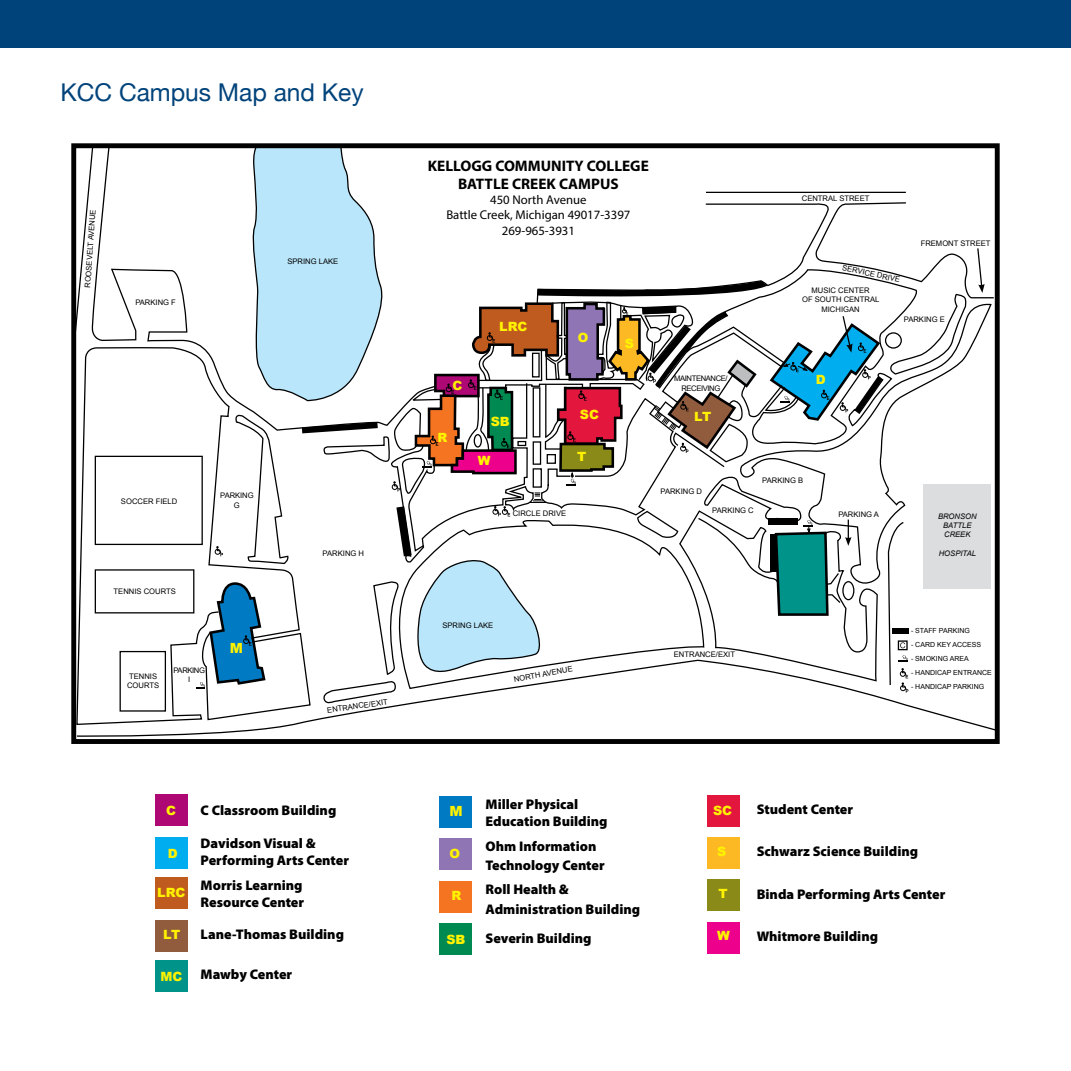
<style>
.page{position:relative;width:1071px;height:1071px;background:#fff}
.page>*{position:absolute;margin:0;border:0;box-sizing:border-box;transform-origin:0 0}
.t1{font:24.5px "Helvetica Neue";color:#00437b}
.t2{font:700 15.22px/18.4px "Myriad Pro";color:#000;text-align:center}
.t3{font:900 14px/17.5px "Myriad Pro";color:#000}
.t4{font:900 14px "Arial";color:#fff200}
.t5{font:12.78px/15.2px "Myriad Pro";color:#000;text-align:center}
.t6{font:900 12.78px "Arial";color:#fff200}
.t7{font:7.7px/9.1px "Arial";color:#000;text-align:center}
.t8{font:7.7px/9.1px "Arial";letter-spacing:-.05em;color:#000;text-align:center}
.t9{font:italic 7.7px/9.1px "Arial";color:#000;text-align:center}
.t10{font:7px "Arial";color:#000}
</style>
<div class="page">
<div style="left:707px;top:795px;width:33px;height:31px;background:#e3173e"></div>
<div style="left:707px;top:837px;width:33px;height:32px;background:#fdb924"></div>
<div style="left:707px;top:880px;width:33px;height:31px;background:#898a17"></div>
<div style="left:707px;top:922px;width:33px;height:31px;background:#ec008c"></div>
<div style="left:156px;top:794px;width:32px;height:32px;background:#ad0874"></div>
<div style="left:156px;top:837px;width:32px;height:31px;background:#00aeef"></div>
<div style="left:156px;top:877px;width:32px;height:32px;background:#bf5b1f"></div>
<div style="left:156px;top:920px;width:32px;height:31px;background:#915b3d"></div>
<div style="left:156px;top:960px;width:32px;height:32px;background:#00938a"></div>
<div style="left:0;top:0;width:1071px;height:47px;background:#00437b"></div>
<div style="left:71px;top:143px;width:929px;height:601px;border:5px solid #000"></div>
<svg style="left:94px;top:143px;width:342px;height:105px"></svg>
<svg style="left:76px;top:660px;width:922px;height:77px"></svg>
<svg style="left:76px;top:248px;width:235px;height:478px"></svg>
<svg style="left:73px;top:143px;width:21px;height:201px"></svg>
<svg style="left:196px;top:146px;width:799px;height:561px"></svg>
<div style="left:439px;top:796px;width:33px;height:32px;background:#007bc3"></div>
<div style="left:439px;top:839px;width:33px;height:31px;background:#9075b5"></div>
<div style="left:439px;top:881px;width:33px;height:32px;background:#f47421"></div>
<div style="left:439px;top:923px;width:33px;height:32px;background:#008a52"></div>
<h1 class="t1" style="left:60px;top:78px;width:305px">KCC Campus Map and Key</h1>
<p class="t7" style="left:83px;top:288px;width:80px;rotate:-86deg">ROOSEVELT AVENUE</p>
<p class="t7" style="left:135px;top:298px;width:42px">PARKING F</p>
<p class="t7" style="left:287px;top:257px;width:52px">SPRING LAKE</p>
<p class="t7" style="left:121px;top:496px;width:58px">SOCCER FIELD</p>
<p class="t7" style="left:220px;top:491px;width:35px">PARKING<br>G</p>
<p class="t7" style="left:114px;top:587px;width:64px">TENNIS COURTS</p>
<p class="t7" style="left:127px;top:672px;width:34px;text-align:left">TENNIS<br>COURTS</p>
<p class="t8" style="left:173px;top:666px;width:33px">PARKING<br>I</p>
<p class="t4" style="left:230px;top:637px;width:15px">M</p>
<p class="t7" style="left:323px;top:549px;width:43px">PARKING H</p>
<p class="t7" style="left:327px;top:706px;width:63px;rotate:-8deg">ENTRANCE/EXIT</p>
<p class="t2" style="left:428px;top:156px;width:222px">KELLOGG COMMUNITY COLLEGE<br>BATTLE CREEK CAMPUS</p>
<p class="t5" style="left:446px;top:192px;width:185px">450 North Avenue<br>Battle Creek, Michigan 49017-3397<br>269-965-3931</p>
<p class="t6" style="left:499px;top:317px;width:30px">LRC</p>
<p class="t6" style="left:453px;top:376px;width:11px">C</p>
<p class="t6" style="left:437px;top:428px;width:11px">R</p>
<p class="t6" style="left:491px;top:412px;width:21px">SB</p>
<p class="t6" style="left:478px;top:452px;width:14px">W</p>
<p class="t6" style="left:578px;top:328px;width:12px">O</p>
<p class="t6" style="left:580px;top:405px;width:21px">SC</p>
<p class="t6" style="left:577px;top:447px;width:11px">T</p>
<p class="t7" style="left:513px;top:509px;width:55px">CIRCLE DRIVE</p>
<p class="t6" style="left:625px;top:334px;width:11px">S</p>
<p class="t8" style="left:674px;top:374px;width:55px">MAINTENANCE/<br>RECEIVING</p>
<p class="t6" style="left:694px;top:408px;width:19px">LT</p>
<p class="t7" style="left:802px;top:194px;width:69px">CENTRAL STREET</p>
<p class="t7" style="left:844px;top:263px;width:60px;rotate:13deg">SERVICE DRIVE</p>
<p class="t7" style="left:802px;top:286px;width:79px">MUSIC CENTER<br>OF SOUTH CENTRAL<br>MICHIGAN</p>
<p class="t7" style="left:921px;top:239px;width:71px">FREMONT STREET</p>
<p class="t6" style="left:816px;top:370px;width:11px">D</p>
<p class="t7" style="left:904px;top:315px;width:43px">PARKING E</p>
<p class="t7" style="left:660px;top:487px;width:43px">PARKING D</p>
<p class="t7" style="left:762px;top:476px;width:43px">PARKING B</p>
<p class="t7" style="left:712px;top:506px;width:43px">PARKING C</p>
<p class="t7" style="left:838px;top:510px;width:42px">PARKING A</p>
<p class="t9" style="left:938px;top:512px;width:40px">BRONSON<br>BATTLE<br>CREEK</p>
<p class="t9" style="left:939px;top:549px;width:39px">HOSPITAL</p>
<p class="t7" style="left:442px;top:621px;width:52px">SPRING LAKE</p>
<p class="t7" style="left:513px;top:675px;width:61px;rotate:-10deg">NORTH AVENUE</p>
<p class="t7" style="left:674px;top:650px;width:63px">ENTRANCE/EXIT</p>
<p class="t10" style="left:911px;top:626px;width:60px">- STAFF PARKING</p>
<p class="t10" style="left:911px;top:640px;width:72px">- CARD KEY ACCESS</p>
<p class="t10" style="left:911px;top:654px;width:59px">- SMOKING AREA</p>
<p class="t10" style="left:911px;top:668px;width:82px">- HANDICAP ENTRANCE</p>
<p class="t10" style="left:911px;top:682px;width:75px">- HANDICAP PARKING</p>
<p class="t3" style="left:201px;top:801px;width:137px">C Classroom Building</p>
<p class="t3" style="left:201px;top:834px;width:150px">Davidson Visual &amp;<br>Performing Arts Center</p>
<p class="t3" style="left:201px;top:876px;width:105px">Morris Learning<br>Resource Center</p>
<p class="t3" style="left:201px;top:925px;width:145px">Lane-Thomas Building</p>
<p class="t3" style="left:201px;top:965px;width:93px">Mawby Center</p>
<p class="t6" style="left:166px;top:801px;width:11px">C</p>
<p class="t4" style="left:449px;top:801px;width:15px">M</p>
<p class="t6" style="left:449px;top:844px;width:12px">O</p>
<p class="t6" style="left:452px;top:886px;width:11px">R</p>
<p class="t6" style="left:446px;top:930px;width:21px">SB</p>
<p class="t6" style="left:168px;top:844px;width:11px">D</p>
<p class="t6" style="left:157px;top:883px;width:30px">LRC</p>
<p class="t6" style="left:163px;top:925px;width:19px">LT</p>
<p class="t6" style="left:161px;top:967px;width:23px">MC</p>
<p class="t3" style="left:486px;top:795px;width:124px">Miller Physical<br>Education Building</p>
<p class="t3" style="left:486px;top:836px;width:121px;line-height:19.2px">Ohm Information<br>Technology Center</p>
<p class="t3" style="left:486px;top:880px;width:156px;line-height:19.2px">Roll Health &amp;<br>Administration Building</p>
<p class="t3" style="left:486px;top:929px;width:107px">Severin Building</p>
<p class="t6" style="left:713px;top:801px;width:21px">SC</p>
<p class="t6" style="left:717px;top:842px;width:11px">S</p>
<p class="t6" style="left:719px;top:884px;width:11px">T</p>
<p class="t6" style="left:717px;top:926px;width:14px">W</p>
<p class="t3" style="left:757px;top:800px;width:98px">Student Center</p>
<p class="t3" style="left:757px;top:842px;width:163px">Schwarz Science Building</p>
<p class="t3" style="left:757px;top:885px;width:190px">Binda Performing Arts Center</p>
<p class="t3" style="left:757px;top:927px;width:123px">Whitmore Building</p>
</div>
